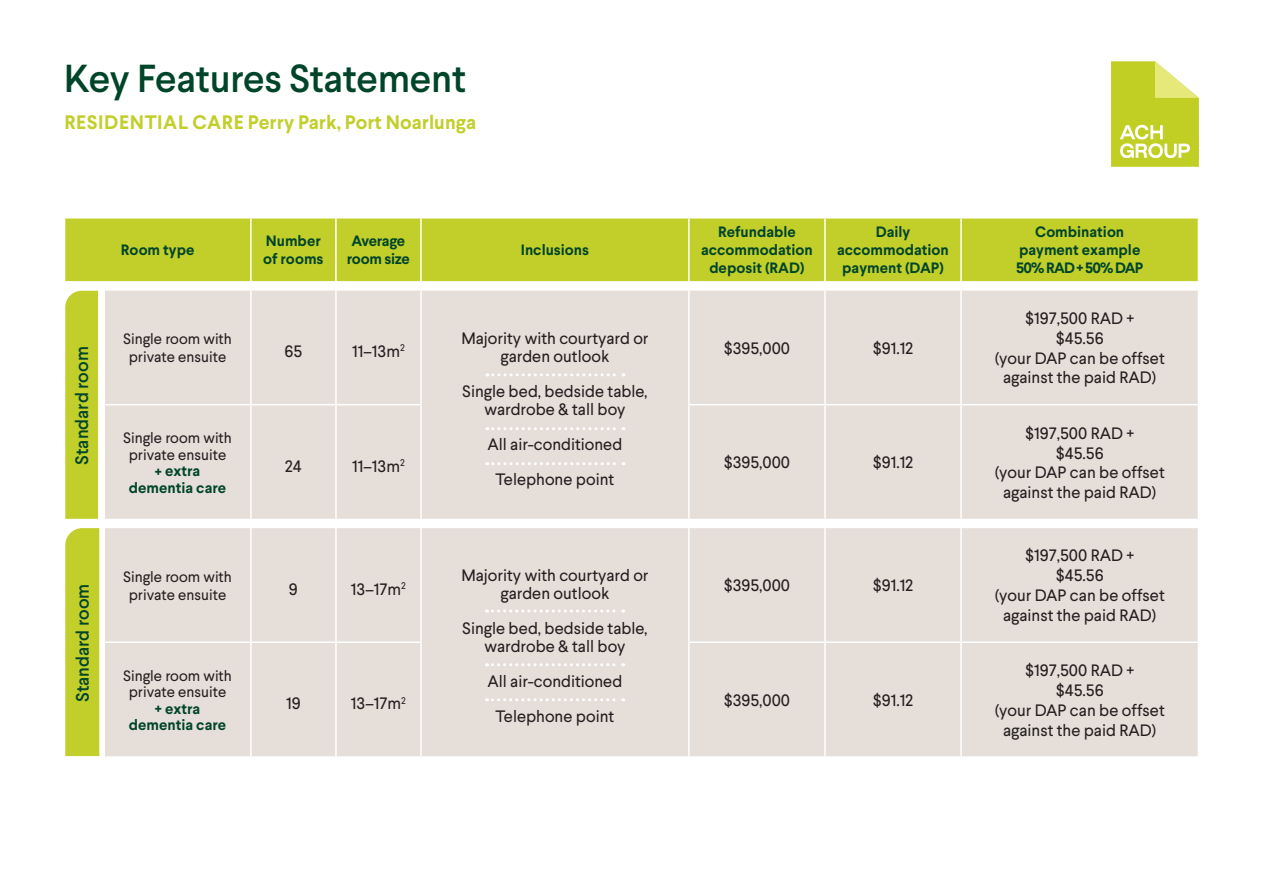
<style>
.page{position:relative;width:1263px;height:893px;background:#fff}
.page>*{position:absolute;margin:0;border:0;box-sizing:border-box;transform-origin:0 0}
.main_heading{font:500 39px "Larsseit";letter-spacing:-.01em;color:#004529}
.main_heading-2{font:700 19.5px "Larsseit";color:#c2ce2a}
.t1{font:500 18px "Larsseit";color:#004529}
.t2{font:16.5px/18px "Larsseit";color:#231f20;text-align:center}
.t3{font:15px/16.5px "Larsseit";color:#231f20;text-align:center}
.t4{font:700 15px/18px "Larsseit";color:#004529;text-align:center}
.t5{font:700 15px/18px "Larsseit";letter-spacing:-.02em;color:#004529;text-align:center}
.t6{font:700 15px "Larsseit";letter-spacing:-.05em;color:#004529}
.s1{font-weight:700;color:#004529}
</style>
<div class="page">
<div style="left:65px;top:219px;width:1133px;height:62px;background:#c2ce2a"></div>
<hr style="left:250px;top:219px;width:2px;height:62px;background:#fff">
<hr style="left:335px;top:219px;width:2px;height:62px;background:#fff">
<hr style="left:420px;top:219px;width:2px;height:62px;background:#fff">
<hr style="left:688px;top:219px;width:2px;height:62px;background:#fff">
<hr style="left:824px;top:219px;width:2px;height:62px;background:#fff">
<hr style="left:960px;top:219px;width:2px;height:62px;background:#fff">
<div style="left:105px;top:291px;width:1093px;height:228px;background:#e6ded9"></div>
<hr style="left:250px;top:291px;width:2px;height:113px;background:#fff">
<hr style="left:335px;top:291px;width:2px;height:113px;background:#fff">
<hr style="left:420px;top:291px;width:2px;height:113px;background:#fff">
<hr style="left:688px;top:291px;width:2px;height:113px;background:#fff">
<hr style="left:824px;top:291px;width:2px;height:113px;background:#fff">
<hr style="left:960px;top:291px;width:2px;height:113px;background:#fff">
<hr style="left:103px;top:404px;width:148px;height:1px;background:#fff">
<hr style="left:251px;top:404px;width:85px;height:1px;background:#fff">
<hr style="left:250px;top:405px;width:2px;height:114px;background:#fff">
<hr style="left:336px;top:404px;width:86px;height:1px;background:#fff">
<hr style="left:335px;top:405px;width:2px;height:114px;background:#fff">
<hr style="left:420px;top:405px;width:2px;height:114px;background:#fff">
<hr style="left:688px;top:404px;width:137px;height:1px;background:#fff">
<hr style="left:688px;top:405px;width:2px;height:114px;background:#fff">
<hr style="left:825px;top:404px;width:136px;height:1px;background:#fff">
<hr style="left:824px;top:405px;width:2px;height:114px;background:#fff">
<hr style="left:961px;top:404px;width:238px;height:1px;background:#fff">
<hr style="left:960px;top:405px;width:2px;height:114px;background:#fff">
<div style="left:65px;top:291px;width:33px;height:228px;background:#c2ce2a"></div>
<svg style="left:487px;top:373px;width:137px;height:3px"></svg>
<svg style="left:487px;top:427px;width:137px;height:3px"></svg>
<div style="left:105px;top:528px;width:1093px;height:228px;background:#e6ded9"></div>
<hr style="left:250px;top:528px;width:2px;height:113px;background:#fff">
<hr style="left:335px;top:528px;width:2px;height:113px;background:#fff">
<hr style="left:420px;top:528px;width:2px;height:113px;background:#fff">
<hr style="left:688px;top:528px;width:2px;height:113px;background:#fff">
<hr style="left:824px;top:528px;width:2px;height:113px;background:#fff">
<hr style="left:960px;top:528px;width:2px;height:113px;background:#fff">
<hr style="left:103px;top:641px;width:148px;height:2px;background:#fff">
<hr style="left:251px;top:641px;width:85px;height:2px;background:#fff">
<hr style="left:250px;top:643px;width:2px;height:113px;background:#fff">
<hr style="left:336px;top:641px;width:86px;height:2px;background:#fff">
<hr style="left:335px;top:643px;width:2px;height:113px;background:#fff">
<hr style="left:420px;top:643px;width:2px;height:113px;background:#fff">
<hr style="left:688px;top:641px;width:137px;height:2px;background:#fff">
<hr style="left:688px;top:643px;width:2px;height:113px;background:#fff">
<hr style="left:825px;top:641px;width:136px;height:2px;background:#fff">
<hr style="left:824px;top:643px;width:2px;height:113px;background:#fff">
<hr style="left:961px;top:641px;width:238px;height:2px;background:#fff">
<hr style="left:960px;top:643px;width:2px;height:113px;background:#fff">
<div style="left:65px;top:528px;width:34px;height:228px;background:#c2ce2a"></div>
<svg style="left:487px;top:462px;width:137px;height:3px"></svg>
<svg style="left:486px;top:609px;width:138px;height:3px"></svg>
<svg style="left:486px;top:663px;width:138px;height:3px"></svg>
<svg style="left:486px;top:698px;width:138px;height:3px"></svg>
<svg style="left:1111px;top:61px;width:88px;height:106px;background:#ced850"></svg>
<p class="main_heading" style="left:64px;top:54px;width:404px">Key Features Statement</p>
<p class="main_heading-2" style="left:64px;top:110px;width:413px">RESIDENTIAL CARE Perry Park, Port Noarlunga</p>
<p class="t4" style="left:121px;top:241px;width:75px">Room type</p>
<p class="t4" style="left:263px;top:232px;width:62px;text-align:left">Number of rooms</p>
<p class="t5" style="left:347px;top:232px;width:65px">Average room size</p>
<p class="t4" style="left:521px;top:241px;width:70px">Inclusions</p>
<p class="t4" style="left:701px;top:223px;width:113px">Refundable accommodation deposit (RAD)</p>
<p class="t4" style="left:837px;top:223px;width:113px">Daily accommodation payment (DAP)</p>
<p class="t4" style="left:1019px;top:223px;width:123px">Combination payment example</p>
<p class="t6" style="left:1016px;top:258px;width:129px">50% RAD + 50% DAP</p>
<p class="t1" style="left:70px;top:465px;width:120px;rotate:-90deg">Standard room</p>
<p class="t1" style="left:71px;top:702px;width:120px;rotate:-90deg">Standard room</p>
<p class="t3" style="left:123px;top:330px;width:110px;line-height:18px">Single room with private ensuite</p>
<p class="t3" style="left:123px;top:430px;width:110px">Single room with private ensuite<br><span class="s1">+ extra dementia care</span></p>
<p class="t3" style="left:123px;top:567px;width:110px;line-height:18px">Single room with private ensuite</p>
<p class="t3" style="left:123px;top:667px;width:110px">Single room with private ensuite<br><span class="s1">+ extra dementia care</span></p>
<p class="t2" style="left:461px;top:329px;width:189px">Majority with courtyard or garden outlook</p>
<p class="t2" style="left:462px;top:382px;width:187px">Single bed, bedside table, wardrobe &amp; tall boy</p>
<p class="t2" style="left:487px;top:435px;width:137px">All air-conditioned</p>
<p class="t2" style="left:495px;top:470px;width:120px">Telephone point</p>
<p class="t2" style="left:724px;top:339px;width:68px">$395,000</p>
<p class="t2" style="left:873px;top:339px;width:42px">$91.12</p>
<p class="t2" style="left:284px;top:342px;width:19px">65</p>
<p class="t2" style="left:352px;top:342px;width:54px">11–13m<sup>2</sup></p>
<p class="t2" style="left:285px;top:457px;width:18px">24</p>
<p class="t2" style="left:352px;top:457px;width:54px">11–13m<sup>2</sup></p>
<p class="t2" style="left:724px;top:454px;width:68px">$395,000</p>
<p class="t2" style="left:873px;top:454px;width:42px">$91.12</p>
<p class="t2" style="left:461px;top:567px;width:189px">Majority with courtyard or garden outlook</p>
<p class="t2" style="left:462px;top:620px;width:187px">Single bed, bedside table, wardrobe &amp; tall boy</p>
<p class="t2" style="left:487px;top:673px;width:137px">All air-conditioned</p>
<p class="t2" style="left:495px;top:708px;width:120px">Telephone point</p>
<p class="t2" style="left:724px;top:576px;width:68px">$395,000</p>
<p class="t2" style="left:873px;top:576px;width:42px">$91.12</p>
<p class="t2" style="left:289px;top:580px;width:11px">9</p>
<p class="t2" style="left:351px;top:580px;width:56px">13–17m<sup>2</sup></p>
<p class="t2" style="left:286px;top:694px;width:16px">19</p>
<p class="t2" style="left:351px;top:694px;width:56px">13–17m<sup>2</sup></p>
<p class="t2" style="left:724px;top:691px;width:68px">$395,000</p>
<p class="t2" style="left:873px;top:691px;width:42px">$91.12</p>
<p class="t2" style="left:1025px;top:309px;width:111px">$197,500 RAD +</p>
<p class="t2" style="left:1056px;top:329px;width:49px">$45.56</p>
<p class="t2" style="left:995px;top:348px;width:172px;line-height:19.8px">(your DAP can be offset against the paid RAD)</p>
<p class="t2" style="left:1025px;top:424px;width:111px">$197,500 RAD +</p>
<p class="t2" style="left:1056px;top:444px;width:49px">$45.56</p>
<p class="t2" style="left:995px;top:463px;width:172px;line-height:19.8px">(your DAP can be offset against the paid RAD)</p>
<p class="t2" style="left:1025px;top:547px;width:111px">$197,500 RAD +</p>
<p class="t2" style="left:1056px;top:566px;width:49px">$45.56</p>
<p class="t2" style="left:995px;top:585px;width:172px;line-height:19.8px">(your DAP can be offset against the paid RAD)</p>
<p class="t2" style="left:1025px;top:661px;width:111px">$197,500 RAD +</p>
<p class="t2" style="left:1056px;top:681px;width:49px">$45.56</p>
<p class="t2" style="left:995px;top:700px;width:172px;line-height:19.8px">(your DAP can be offset against the paid RAD)</p>
</div>
